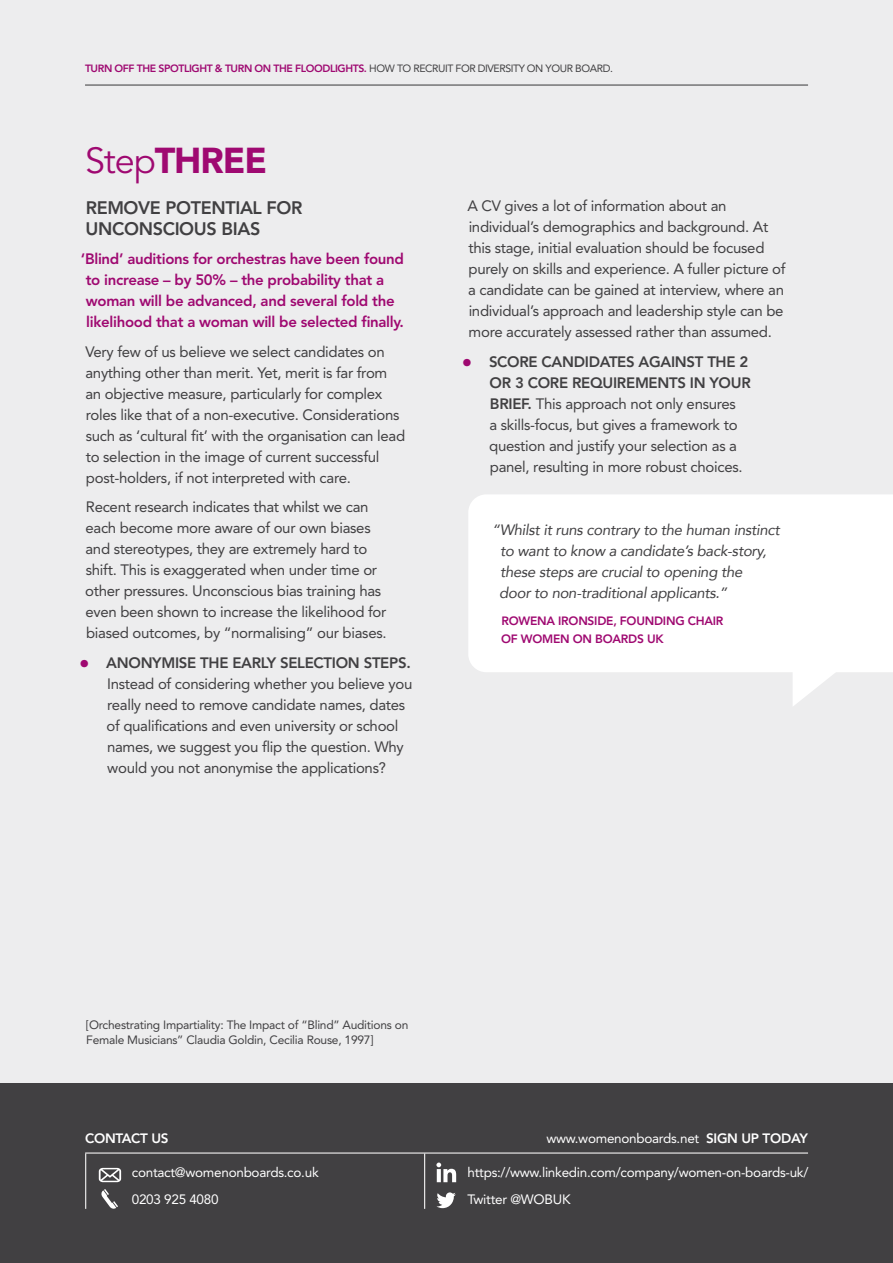
<style>
.page{position:relative;width:893px;height:1263px;background:#fff}
.page>*{position:absolute;margin:0;border:0;box-sizing:border-box;transform-origin:0 0}
.t1{font:900 36px "Avenir";letter-spacing:-.03em;color:#9f0971}
.t2{font:800 18px/21px "Avenir";letter-spacing:-.02em;color:#414042}
.t3{font:15px/21px "Avenir";letter-spacing:-.02em;color:#414042}
.t4{font:800 15px/21px "Avenir";letter-spacing:-.02em;color:#9f0971}
.t5{font:italic 15px/21px "Avenir";letter-spacing:-.02em;color:#414042}
.t6{font:13.5px/27px "Avenir";letter-spacing:-.02em;color:#fff}
.t7{font:800 13.5px "Avenir";letter-spacing:-.02em;color:#fff}
.t8{font:12px/15px "Avenir";letter-spacing:-.02em;color:#414042}
.t9{font:800 12px/18px "Avenir";letter-spacing:-.02em;color:#9f0971}
.t10{font:800 10.5px "Avenir";letter-spacing:-.04em;color:#9f0971}
.s1{font-weight:400;color:#414042}
.s2{font-weight:400}
.s3{font-size:21px;color:#9f0971}
.s4{font-weight:800}
</style>
<div class="page">
<div style="left:0;top:1082px;width:893px;height:181px;background:#414042"></div>
<div style="left:0;top:0;width:893px;height:1082px;background:#ededee"></div>
<svg style="left:101px;top:1189px;width:17px;height:20px"></svg>
<svg style="left:99px;top:1168px;width:22px;height:14px"></svg>
<svg style="left:436px;top:1162px;width:20px;height:20px"></svg>
<svg style="left:436px;top:1192px;width:20px;height:16px"></svg>
<hr style="left:424px;top:1153px;width:1px;height:56px;background:#fff">
<hr style="left:85px;top:1153px;width:1px;height:56px;background:#fff">
<hr style="left:85px;top:1152px;width:723px;height:1px;background:#fff">
<hr style="left:85px;top:85px;width:723px;height:1px;background:#414042">
<div style="left:468px;top:495px;width:425px;height:177px;background:#fff"></div>
<svg style="left:793px;top:661px;width:57px;height:45px"></svg>
<p class="t10" style="left:85px;top:62px;width:529px">TURN OFF THE SPOTLIGHT &amp; TURN ON THE FLOODLIGHTS. <span class="s1">HOW TO RECRUIT FOR DIVERSITY ON YOUR BOARD.</span></p>
<h1 class="t1" style="left:85px;top:130px;width:184px"><span class="s2">Step</span>THREE</h1>
<p class="t2" style="left:86px;top:197px;width:218px">REMOVE POTENTIAL FOR<br>UNCONSCIOUS BIAS</p>
<p class="t4" style="left:86px;top:248px;width:320px;text-indent:-5px">‘Blind’ auditions for orchestras have been found to increase – by 50% – the probability that a woman will be advanced, and several fold the likelihood that a woman will be selected finally.</p>
<p class="t3" style="left:85px;top:341px;width:321px">Very few of us believe we select candidates on anything other than merit. Yet, merit is far from an objective measure, particularly for complex roles like that of a non-executive. Considerations such as ‘cultural fit’ with the organisation can lead to selection in the image of current successful post-holders, if not interpreted with care.</p>
<p class="t3" style="left:85px;top:496px;width:303px">Recent research indicates that whilst we can each become more aware of our own biases and stereotypes, they are extremely hard to shift. This is exaggerated when under time or other pressures. Unconscious bias training has even been shown to increase the likelihood for biased outcomes, by “normalising” our biases.</p>
<p class="t3" style="left:106px;top:652px;width:307px;text-indent:-27px"><span class="s3">•</span> <span class="s4">ANONYMISE THE EARLY SELECTION STEPS.<br></span>Instead of considering whether you believe you really need to remove candidate names, dates of qualifications and even university or school names, we suggest you flip the question. Why would you not anonymise the applications?</p>
<p class="t3" style="left:467px;top:196px;width:320px">A CV gives a lot of information about an individual’s demographics and background. At this stage, initial evaluation should be focused purely on skills and experience. A fuller picture of a candidate can be gained at interview, where an individual’s approach and leadership style can be more accurately assessed rather than assumed.</p>
<p class="t3" style="left:489px;top:351px;width:263px;text-indent:-27px"><span class="s3">•</span> <span class="s4">SCORE CANDIDATES AGAINST THE 2<br>OR 3 CORE REQUIREMENTS IN YOUR BRIEF.</span> This approach not only ensures<br>a skills-focus, but gives a framework to question and justify your selection as a panel, resulting in more robust choices.</p>
<p class="t5" style="left:499px;top:519px;width:282px;text-indent:-7px">“Whilst it runs contrary to the human instinct to want to know a candidate’s back-story, these steps are crucial to opening the<br>door to non-traditional applicants.”</p>
<p class="t9" style="left:501px;top:611px;width:224px">ROWENA IRONSIDE, FOUNDING CHAIR<br>OF WOMEN ON BOARDS UK</p>
<p class="t8" style="left:86px;top:1017px;width:324px">[Orchestrating Impartiality: The Impact of “Blind” Auditions on<br>Female Musicians” Claudia Goldin, Cecilia Rouse, 1997]</p>
<p class="t7" style="left:85px;top:1130px;width:85px">CONTACT US</p>
<p class="t6" style="left:546px;top:1125px;width:263px">www.womenonboards.net <span class="s4">SIGN UP TODAY</span></p>
<p class="t6" style="left:467px;top:1159px;width:342px">https://www.linkedin.com/company/women-on-boards-uk/<br>Twitter @WOBUK</p>
<p class="t6" style="left:132px;top:1159px;width:188px">contact@womenonboards.co.uk<br>0203 925 4080</p>
</div>
